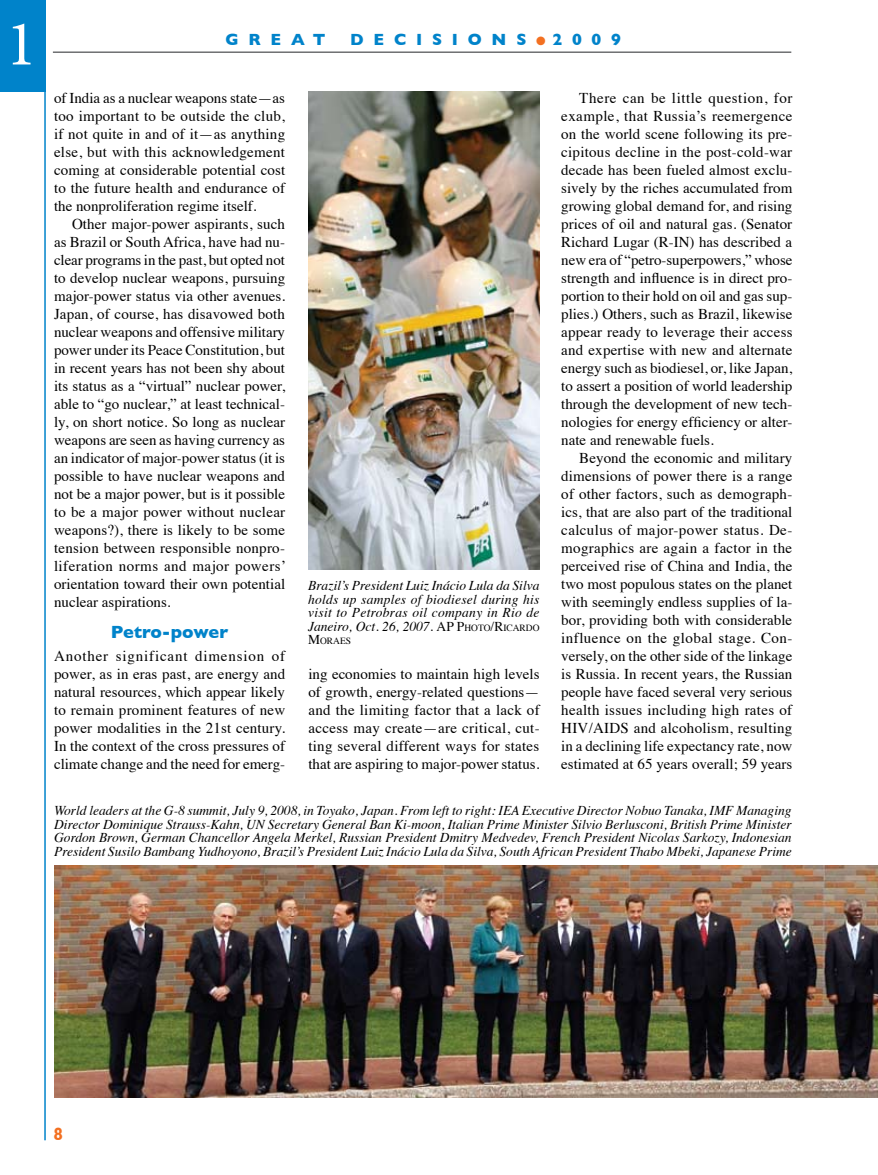
<style>
.page{position:relative;width:878px;height:1175px;background:#fff}
.page>*{position:absolute;margin:0;border:0;box-sizing:border-box;transform-origin:0 0}
.t1{font:64.5px "Minion Pro";color:#fff}
.t2{font:700 18px "Gill Sans";color:#0083ca}
.t3{font:700 18px "Gill Sans";color:#f37021;scale:.83 1}
.t4{font:700 16.5px "Gill Sans";letter-spacing:.595em;color:#0083ca}
.t5{font:15px/18px "Times";color:#000;text-align:justify}
.t6{font:italic 13.5px/13.5px "Times";color:#000;text-align:justify}
.t7{font:9.45px "Times";color:#000}
.s1{font-style:normal}
.s2{font-style:normal;font-size:9.45px}
.s3{font-size:13.5px}
</style>
<div class="page">
<hr style="left:53px;top:51px;width:738px;height:2px;background:#6d6f71">
<div style="left:0;top:0;width:44px;height:91px;background:#0083ca"></div>
<hr style="left:44px;top:0;width:2px;height:1140px;background:#0083ca">
<img style="left:54px;top:865px;width:824px;height:232px">
<img style="left:308px;top:91px;width:231px;height:478px">
<h1 class="t1" style="left:6px;top:1px;width:32px">1</h1>
<p class="t4" style="left:225px;top:30px;width:97px">GREAT</p>
<p class="t4" style="left:350px;top:30px;width:176px">DECIS IONS</p>
<p class="t4" style="left:552px;top:30px;width:70px">2009</p>
<p class="t5" style="left:54px;top:87px;width:233px">of India as a nuclear weapons state—as too important to be outside the club, if not quite in and of it—as anything else, but with this acknowledgement coming at considerable potential cost to the future health and endurance of the nonproliferation regime itself.</p>
<p class="t5" style="left:54px;top:213px;width:233px;text-indent:18px">Other major-power aspirants, such as Brazil or South Africa, have had nu&shy;clear programs in the past, but opted not to develop nuclear weapons, pursuing major-power status via other avenues.<br>Japan, of course, has disavowed both nuclear weapons and offensive military power under its Peace Constitution, but in recent years has not been shy about its status as a “virtual” nuclear power, able to “go nuclear,” at least technical&shy;ly, on short notice. So long as nuclear weapons are seen as having currency as an indicator of major-power status (it is possible to have nuclear weapons and not be a major power, but is it possible to be a major power without nuclear weapons?), there is likely to be some tension between responsible nonpro&shy;liferation norms and major powers’ orientation toward their own potential nuclear aspirations.</p>
<p class="t2" style="left:111px;top:622px;width:119px">PETRO-POWER</p>
<p class="t5" style="left:54px;top:645px;width:233px">Another significant dimension of power, as in eras past, are energy and natural resources, which appear likely to remain prominent features of new power modalities in the 21st century.<br>In the context of the cross pressures of climate change and the need for emerg-</p>
<p class="t6" style="left:308px;top:578px;width:233px">Brazil’s President Luiz Inácio Lula da Silva holds up samples of biodiesel during his visit to Petrobras oil company in Rio de Janeiro, Oct. 26, 2007. <span class="s1">AP P</span><span class="s2">HOTO</span><span class="s1">/R</span><span class="s2">ICAR</span></p>
<p class="t7" style="left:526px;top:619px;width:15px">DO</p>
<p class="t7" style="left:308px;top:632px;width:43px"><span class="s3">M</span>ORAES</p>
<p class="t5" style="left:308px;top:663px;width:233px">ing economies to maintain high levels of growth, energy-related questions— and the limiting factor that a lack of access may create—are critical, cut&shy;ting several different ways for states that are aspiring to major-power status.</p>
<p class="t5" style="left:561px;top:87px;width:233px;text-indent:18px">There can be little question, for example, that Russia’s reemergence on the world scene following its pre&shy;cipitous decline in the post-cold-war decade has been fueled almost exclu&shy;sively by the riches accumulated from growing global demand for, and rising prices of oil and natural gas. (Senator Richard Lugar (R-IN) has described a new era of “petro-superpowers,” whose strength and influence is in direct pro&shy;portion to their hold on oil and gas sup&shy;plies.) Others, such as Brazil, likewise appear ready to leverage their access and expertise with new and alternate energy such as biodiesel, or, like Japan, to assert a position of world leadership through the development of new tech&shy;nologies for energy efficiency or alter&shy;nate and renewable fuels.</p>
<p class="t5" style="left:561px;top:447px;width:233px;text-indent:18px">Beyond the economic and military dimensions of power there is a range of other factors, such as demograph&shy;ics, that are also part of the traditional calculus of major-power status. De&shy;mographics are again a factor in the perceived rise of China and India, the two most populous states on the planet with seemingly endless supplies of la&shy;bor, providing both with considerable influence on the global stage. Con&shy;versely, on the other side of the linkage is Russia. In recent years, the Russian people have faced several very serious health issues including high rates of HIV/AIDS and alcoholism, resulting in a declining life expectancy rate, now estimated at 65 years overall; 59 years</p>
<p class="t6" style="left:54px;top:803px;width:739px">World leaders at the G-8 summit, July 9, 2008, in Toyako, Japan. From left to right: IEA Executive Director Nobuo Tanaka, IMF Managing Director Dominique Strauss-Kahn, UN Secretary General Ban Ki-moon, Italian Prime Minister Silvio Berlusconi, British Prime Minister Gordon Brown, German Chancellor Angela Merkel, Russian President Dmitry Medvedev, French President Nicolas Sarkozy, Indonesian President Susilo Bambang Yudhoyono, Brazil’s President Luiz Inácio Lula da Silva, South African President Thabo Mbeki, Japanese Prime</p>
<p class="t3" style="left:54px;top:1123px;width:12px">8</p>
</div>
